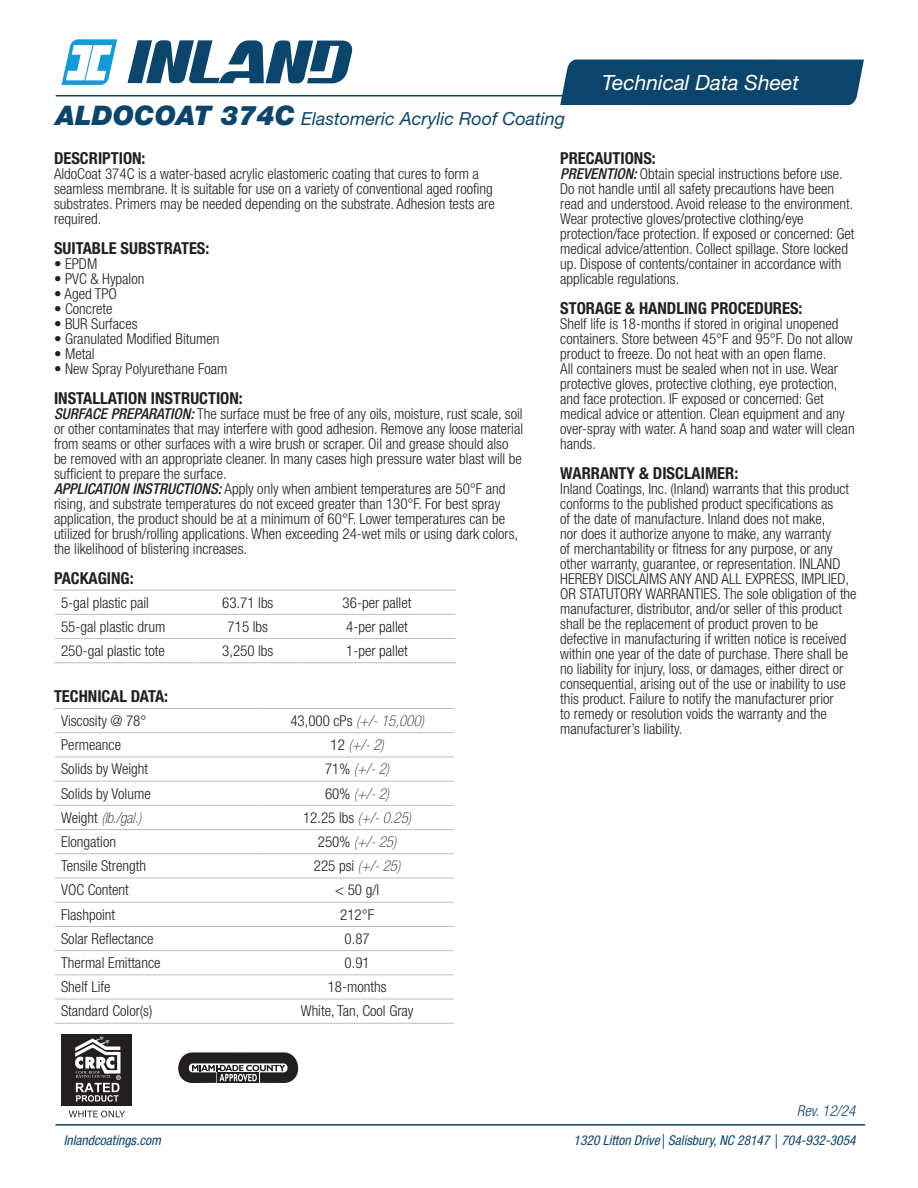
<style>
.page{position:relative;width:918px;height:1188px;background:#fff}
.page>*{position:absolute;margin:0;border:0;box-sizing:border-box;transform-origin:0 0}
.t1{font:italic 21px "Helvetica Neue LT Std";color:#fff}
.t2{font:italic 18px "Helvetica Neue LT Std";color:#0b456c}
.t3{font:700 condensed 16.5px "Helvetica Neue LT Std";color:#231f20}
.t4{font:300 condensed 15px/15px "Helvetica Neue LT Std";color:#231f20}
.t5{font:italic 100 condensed 15px "Helvetica Neue LT Std";color:#231f20}
.t6{font:italic 300 condensed 15px "Helvetica Neue LT Std";color:#0b456c}
.t7{font:italic condensed 13.5px "Helvetica Neue LT Std";color:#0b456c}
.s1{font-weight:900;font-size:27px}
.s2{font-weight:500;font-style:italic}
.s3{font-weight:300;font-style:normal}
</style>
<div class="page">
<hr style="left:54px;top:590px;width:144px;height:1px;background:#bcbdc0">
<hr style="left:198px;top:590px;width:100px;height:1px;background:#bcbdc0">
<hr style="left:298px;top:590px;width:158px;height:1px;background:#bcbdc0">
<hr style="left:55px;top:614px;width:143px;height:1px;background:#bcbdc0">
<hr style="left:198px;top:614px;width:100px;height:1px;background:#bcbdc0">
<hr style="left:298px;top:614px;width:158px;height:1px;background:#bcbdc0">
<hr style="left:55px;top:638px;width:143px;height:1px;background:#bcbdc0">
<hr style="left:198px;top:638px;width:100px;height:1px;background:#bcbdc0">
<hr style="left:298px;top:638px;width:158px;height:1px;background:#bcbdc0">
<hr style="left:54px;top:662px;width:144px;height:1px;background:#bcbdc0">
<hr style="left:198px;top:662px;width:100px;height:1px;background:#bcbdc0">
<hr style="left:298px;top:662px;width:158px;height:1px;background:#bcbdc0">
<hr style="left:54px;top:708px;width:206px;height:1px;background:#bcbdc0">
<hr style="left:260px;top:708px;width:194px;height:1px;background:#bcbdc0">
<hr style="left:55px;top:732px;width:205px;height:1px;background:#bcbdc0">
<hr style="left:260px;top:732px;width:194px;height:1px;background:#bcbdc0">
<hr style="left:55px;top:757px;width:205px;height:1px;background:#bcbdc0">
<hr style="left:260px;top:757px;width:194px;height:1px;background:#bcbdc0">
<hr style="left:55px;top:781px;width:205px;height:1px;background:#bcbdc0">
<hr style="left:260px;top:781px;width:194px;height:1px;background:#bcbdc0">
<hr style="left:55px;top:805px;width:205px;height:1px;background:#bcbdc0">
<hr style="left:260px;top:805px;width:194px;height:1px;background:#bcbdc0">
<hr style="left:55px;top:829px;width:205px;height:1px;background:#bcbdc0">
<hr style="left:260px;top:829px;width:194px;height:1px;background:#bcbdc0">
<hr style="left:55px;top:853px;width:205px;height:1px;background:#bcbdc0">
<hr style="left:260px;top:853px;width:194px;height:1px;background:#bcbdc0">
<hr style="left:55px;top:878px;width:205px;height:1px;background:#bcbdc0">
<hr style="left:260px;top:878px;width:194px;height:1px;background:#bcbdc0">
<hr style="left:55px;top:902px;width:205px;height:1px;background:#bcbdc0">
<hr style="left:260px;top:902px;width:194px;height:1px;background:#bcbdc0">
<hr style="left:55px;top:926px;width:205px;height:1px;background:#bcbdc0">
<hr style="left:260px;top:926px;width:194px;height:1px;background:#bcbdc0">
<hr style="left:55px;top:950px;width:205px;height:1px;background:#bcbdc0">
<hr style="left:260px;top:950px;width:194px;height:1px;background:#bcbdc0">
<hr style="left:55px;top:974px;width:205px;height:1px;background:#bcbdc0">
<hr style="left:260px;top:974px;width:194px;height:1px;background:#bcbdc0">
<hr style="left:55px;top:999px;width:205px;height:1px;background:#bcbdc0">
<hr style="left:260px;top:999px;width:194px;height:1px;background:#bcbdc0">
<hr style="left:55px;top:1023px;width:205px;height:1px;background:#bcbdc0">
<hr style="left:260px;top:1023px;width:194px;height:1px;background:#bcbdc0">
<svg style="left:127px;top:40px;width:226px;height:43px"></svg>
<svg style="left:62px;top:39px;width:55px;height:46px"></svg>
<svg style="left:559px;top:59px;width:305px;height:47px;background:#1b5175"></svg>
<hr style="left:56px;top:95px;width:797px;height:1px;background:#0b456c">
<div style="left:62px;top:1034px;width:70px;height:72px;background:#231f20"></div>
<svg style="left:75px;top:1036px;width:46px;height:66px"></svg>
<svg style="left:69px;top:1111px;width:56px;height:6px"></svg>
<svg style="left:172px;top:732px;width:132px;height:351px"></svg>
<hr style="left:56px;top:1124px;width:809px;height:2px;background:#0b456c">
<p class="t2" style="left:56px;top:108px;width:511px"><span class="s1">ALDOCOAT 374C</span> Elastomeric Acrylic Roof Coating</p>
<h1 class="t1" style="left:602px;top:70px;width:198px">Technical Data Sheet</h1>
<p class="t3" style="left:54px;top:148px;width:93px">DESCRIPTION:</p>
<p class="t4" style="left:54px;top:166px;width:442px">AldoCoat 374C is a water-based acrylic elastomeric coating that cures to form a seamless membrane. It is suitable for use on a variety of conventional aged roofing substrates. Primers may be needed depending on the substrate. Adhesion tests are required.</p>
<p class="t3" style="left:54px;top:238px;width:157px">SUITABLE SUBSTRATES:</p>
<p class="t4" style="left:54px;top:256px;width:45px">• EPDM</p>
<p class="t4" style="left:54px;top:271px;width:92px">• PVC &amp; Hypalon</p>
<p class="t4" style="left:54px;top:286px;width:65px">• Aged TPO</p>
<p class="t4" style="left:54px;top:301px;width:60px">• Concrete</p>
<p class="t4" style="left:54px;top:316px;width:85px">• BUR Surfaces</p>
<p class="t4" style="left:54px;top:331px;width:167px">• Granulated Modified Bitumen</p>
<p class="t4" style="left:54px;top:346px;width:42px">• Metal</p>
<p class="t4" style="left:54px;top:361px;width:175px">• New Spray Polyurethane Foam</p>
<p class="t3" style="left:54px;top:388px;width:190px">INSTALLATION INSTRUCTION:</p>
<p class="t4" style="left:54px;top:406px;width:471px"><span class="s2">SURFACE PREPARATION:</span> The surface must be free of any oils, moisture, rust scale, soil or other contaminates that may interfere with good adhesion. Remove any loose material from seams or other surfaces with a wire brush or scraper. Oil and grease should also be removed with an appropriate cleaner. In many cases high pressure water blast will be sufficient to prepare the surface.<br><span class="s2">APPLICATION INSTRUCTIONS:</span> Apply only when ambient temperatures are 50°F and rising, and substrate temperatures do not exceed greater than 130°F. For best spray application, the product should be at a minimum of 60°F. Lower temperatures can be utilized for brush/rolling applications. When exceeding 24-wet mils or using dark colors, the likelihood of blistering increases.</p>
<p class="t3" style="left:54px;top:568px;width:81px">PACKAGING:</p>
<p class="t4" style="left:61px;top:595px;width:89px">5-gal plastic pail</p>
<p class="t4" style="left:222px;top:595px;width:53px">63.71 lbs</p>
<p class="t4" style="left:343px;top:595px;width:70px">36-per pallet</p>
<p class="t4" style="left:61px;top:619px;width:106px">55-gal plastic drum</p>
<p class="t4" style="left:228px;top:619px;width:42px">715 lbs</p>
<p class="t4" style="left:346px;top:619px;width:63px">4-per pallet</p>
<p class="t4" style="left:61px;top:643px;width:105px">250-gal plastic tote</p>
<p class="t4" style="left:222px;top:643px;width:53px">3,250 lbs</p>
<p class="t4" style="left:346px;top:643px;width:63px">1-per pallet</p>
<p class="t3" style="left:54px;top:686px;width:116px">TECHNICAL DATA:</p>
<p class="t4" style="left:61px;top:713px;width:87px">Viscosity @ 78°</p>
<p class="t5" style="left:290px;top:712px;width:135px"><span class="s3">43,000 cPs</span> (+/- 15,000)</p>
<p class="t4" style="left:61px;top:737px;width:61px">Permeance</p>
<p class="t5" style="left:331px;top:736px;width:55px"><span class="s3">12</span> (+/- 2)</p>
<p class="t4" style="left:61px;top:761px;width:89px">Solids by Weight</p>
<p class="t5" style="left:325px;top:761px;width:66px"><span class="s3">71%</span> (+/- 2)</p>
<p class="t4" style="left:61px;top:786px;width:91px">Solids by Volume</p>
<p class="t5" style="left:325px;top:785px;width:66px"><span class="s3">60%</span> (+/- 2)</p>
<p class="t5" style="left:61px;top:809px;width:82px"><span class="s3">Weight</span> (lb./gal.)</p>
<p class="t5" style="left:303px;top:809px;width:110px"><span class="s3">12.25 lbs</span> (+/- 0.25)</p>
<p class="t4" style="left:61px;top:834px;width:56px">Elongation</p>
<p class="t5" style="left:318px;top:833px;width:80px"><span class="s3">250%</span> (+/- 25)</p>
<p class="t4" style="left:61px;top:858px;width:86px">Tensile Strength</p>
<p class="t5" style="left:314px;top:858px;width:88px"><span class="s3">225 psi</span> (+/- 25)</p>
<p class="t4" style="left:61px;top:883px;width:69px">VOC Content</p>
<p class="t4" style="left:335px;top:883px;width:46px">&lt; 50 g/l</p>
<p class="t4" style="left:61px;top:907px;width:56px">Flashpoint</p>
<p class="t4" style="left:340px;top:907px;width:35px">212°F</p>
<p class="t4" style="left:61px;top:931px;width:94px">Solar Reflectance</p>
<p class="t4" style="left:345px;top:931px;width:27px">0.87</p>
<p class="t4" style="left:61px;top:955px;width:101px">Thermal Emittance</p>
<p class="t4" style="left:345px;top:955px;width:27px">0.91</p>
<p class="t4" style="left:61px;top:979px;width:51px">Shelf Life</p>
<p class="t4" style="left:328px;top:979px;width:60px">18-months</p>
<p class="t4" style="left:61px;top:1004px;width:93px">Standard Color(s)</p>
<p class="t4" style="left:301px;top:1004px;width:114px">White, Tan, Cool Gray</p>
<p class="t3" style="left:560px;top:148px;width:97px">PRECAUTIONS:</p>
<p class="t4" style="left:560px;top:166px;width:296px"><span class="s2">PREVENTION:</span> Obtain special instructions before use.<br>Do not handle until all safety precautions have been read and understood. Avoid release to the environment.<br>Wear protective gloves/protective clothing/eye protection/face protection. If exposed or concerned: Get medical advice/attention. Collect spillage. Store locked up. Dispose of contents/container in accordance with applicable regulations.</p>
<p class="t3" style="left:560px;top:298px;width:244px">STORAGE &amp; HANDLING PROCEDURES:</p>
<p class="t4" style="left:560px;top:316px;width:296px">Shelf life is 18-months if stored in original unopened containers. Store between 45°F and 95°F. Do not allow product to freeze. Do not heat with an open flame.<br>All containers must be sealed when not in use. Wear protective gloves, protective clothing, eye protection, and face protection. IF exposed or concerned: Get medical advice or attention. Clean equipment and any over-spray with water. A hand soap and water will clean hands.</p>
<p class="t3" style="left:560px;top:463px;width:180px">WARRANTY &amp; DISCLAIMER:</p>
<p class="t4" style="left:560px;top:481px;width:298px">Inland Coatings, Inc. (Inland) warrants that this product conforms to the published product specifications as<br>of the date of manufacture. Inland does not make,<br>nor does it authorize anyone to make, any warranty<br>of merchantability or fitness for any purpose, or any other warranty, guarantee, or representation. INLAND HEREBY DISCLAIMS ANY AND ALL EXPRESS, IMPLIED, OR STATUTORY WARRANTIES. The sole obligation of the manufacturer, distributor, and/or seller of this product shall be the replacement of product proven to be defective in manufacturing if written notice is received within one year of the date of purchase. There shall be no liability for injury, loss, or damages, either direct or consequential, arising out of the use or inability to use this product. Failure to notify the manufacturer prior<br>to remedy or resolution voids the warranty and the manufacturer’s liability.</p>
<p class="t6" style="left:797px;top:1102px;width:60px">Rev. 12/24</p>
<p class="t7" style="left:64px;top:1132px;width:99px">Inlandcoatings.com</p>
<p class="t7" style="left:574px;top:1132px;width:284px">1320 Litton Drive| Salisbury, NC 28147 | 704-932-3054</p>
</div>
